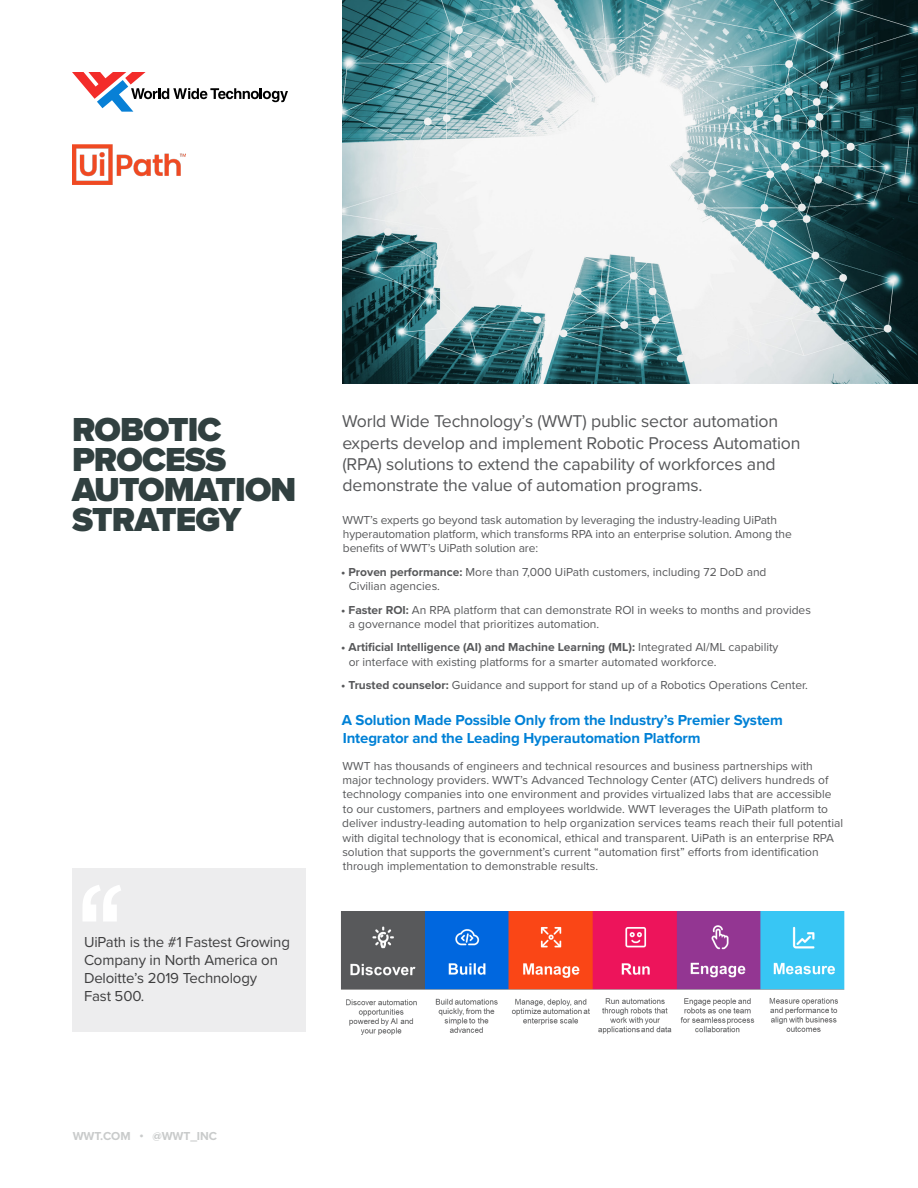
<style>
.page{position:relative;width:918px;height:1188px;background:#fff}
.page>*{position:absolute;margin:0;border:0;box-sizing:border-box;transform-origin:0 0}
.t1{font:900 34.5px/30px "Proxima Nova";letter-spacing:-.025em;color:#314040}
.t2{font:17.7px/21.3px "Proxima Nova";letter-spacing:-.01em;color:#57585a}
.t3{font:700 15px/18px "Proxima Nova";letter-spacing:-.01em;color:#0081d6}
.Sidebar_Quote{font:15px/18px "Proxima Nova";letter-spacing:-.01em;color:#3e3e3f}
.Body{font:12px/14.4px "Proxima Nova";color:#57585a}
.t4{font:700 12px "Proxima Nova";letter-spacing:-.01em;color:#c9cbcb}
.s1{font-weight:700}
</style>
<div class="page">
<svg style="left:72px;top:72px;width:216px;height:40px"></svg>
<img style="left:342px;top:0;width:576px;height:383px">
<img style="left:341px;top:911px;width:504px;height:124px">
<img style="left:72px;top:144px;width:113px;height:41px">
<div style="left:72px;top:868px;width:234px;height:164px;background:#ededee"></div>
<svg style="left:83px;top:885px;width:38px;height:36px"></svg>
<p class="t1" style="left:72px;top:414px;width:226px">ROBOTIC<br>PROCESS<br>AUTOMATION<br>STRATEGY</p>
<p class="Sidebar_Quote" style="left:84px;top:933px;width:207px">UiPath is the #1 Fastest Growing<br>Company in North America on<br>Deloitte’s 2019 Technology<br>Fast 500.</p>
<p class="t2" style="left:342px;top:410px;width:460px">World Wide Technology’s (WWT) public sector automation experts develop and implement Robotic Process Automation (RPA) solutions to extend the capability of workforces and demonstrate the value of automation programs.</p>
<p class="Body" style="left:343px;top:512px;width:451px">WWT’s experts go beyond task automation by leveraging the industry-leading UiPath hyperautomation platform, which transforms RPA into an enterprise solution. Among the benefits of WWT’s UiPath solution are:</p>
<p class="Body" style="left:349px;top:564px;width:419px;text-indent:-8px"><span class="s1">• Proven performance:</span> More than 7,000 UiPath customers, including 72 DoD and<br>Civilian agencies.</p>
<p class="Body" style="left:349px;top:602px;width:464px;text-indent:-8px"><span class="s1">• Faster ROI:</span> An RPA platform that can demonstrate ROI in weeks to months and provides a governance model that prioritizes automation.</p>
<p class="Body" style="left:349px;top:640px;width:431px;text-indent:-8px"><span class="s1">• Artificial Intelligence (AI) and Machine Learning (ML):</span> Integrated AI/ML capability or interface with existing platforms for a smarter automated workforce.</p>
<p class="Body" style="left:341px;top:677px;width:468px"><span class="s1">• Trusted counselor:</span> Guidance and support for stand up of a Robotics Operations Center.</p>
<p class="t3" style="left:342px;top:711px;width:443px">A Solution Made Possible Only from the Industry’s Premier System<br>Integrator and the Leading Hyperautomation Platform</p>
<p class="Body" style="left:342px;top:758px;width:502px">WWT has thousands of engineers and technical resources and business partnerships with major technology providers. WWT’s Advanced Technology Center (ATC) delivers hundreds of technology companies into one environment and provides virtualized labs that are accessible to our customers, partners and employees worldwide. WWT leverages the UiPath platform to deliver industry-leading automation to help organization services teams reach their full potential with digital technology that is economical, ethical and transparent. UiPath is an enterprise RPA solution that supports the government’s current “automation first” efforts from identification through implementation to demonstrable results.</p>
<p class="t4" style="left:73px;top:1128px;width:146px">WWT.COM • @WWT_INC</p>
</div>
